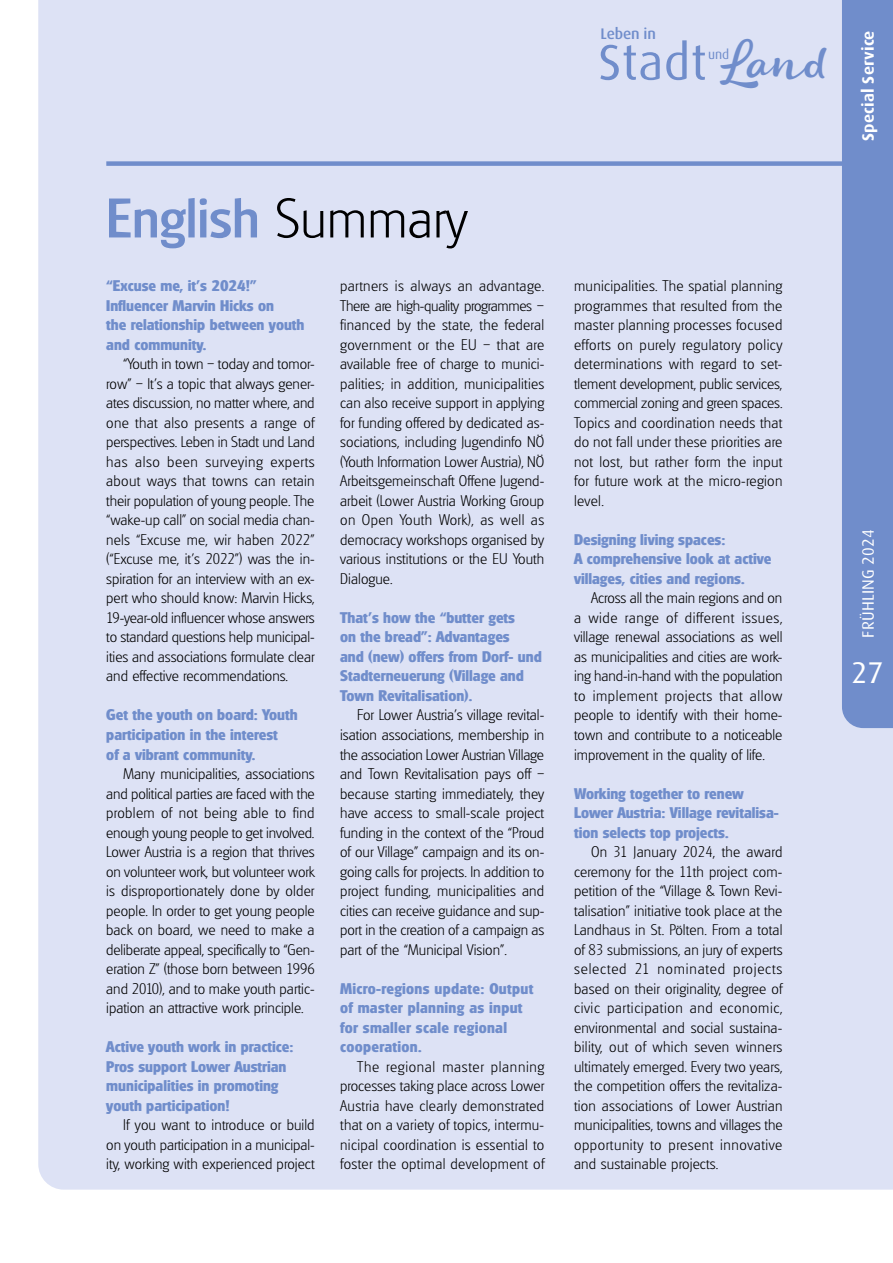
<style>
.page{position:relative;width:893px;height:1263px;background:#fff}
.page>*{position:absolute;margin:0;border:0;box-sizing:border-box;transform-origin:0 0}
.t1{font:500 54px "Glasgow";color:#708dcb}
.t2{font:50.1px "Dax Pro";letter-spacing:.01em;color:#708dcb}
.t3{font:30px "Dax Pro";color:#fff}
.t4{font:700 16.5px "Dax Pro";letter-spacing:.01em;color:#fff}
.t5{font:16.5px "Dax Pro";letter-spacing:.01em;color:#fff}
.t6{font:500 15.3px "Dax Pro";letter-spacing:-.01em;color:#708dcb}
.t7{font:200 15px/19.5px "Glasgow";letter-spacing:.005em;color:#000;text-align:justify}
.t8{font:700 15px/19.5px "Glasgow";color:#708dcb}
.t9{font:700 15px/19.5px "Glasgow";letter-spacing:.02em;color:#708dcb}
.t10{font:13.35px "Dax Pro";color:#708dcb}
.s1{font-weight:200;color:#000}
.s2{font-family:"Lifehack";font-style:italic;font-size:47.25px}
</style>
<div class="page">
<div style="left:38px;top:0;width:855px;height:1189px;background:#dde2f5"></div>
<div style="left:106px;top:161px;width:748px;height:5px;background:#708dcb"></div>
<div style="left:842px;top:0;width:51px;height:728px;background:#708dcb"></div>
<h1 class="t1" style="left:106px;top:185px;width:363px">English <span class="s1">Summary</span></h1>
<p class="t8" style="left:106px;top:276px;width:200px">“Excuse me, it’s 2024!”<br>Influencer Marvin Hicks on<br>the relationship between youth and community.</p>
<p class="t7" style="left:106px;top:354px;width:210px;text-indent:17px">“Youth in town – today and tomor&shy;row” – It’s a topic that always gener&shy;ates discussion, no matter where, and one that also presents a range of perspectives. Leben in Stadt und Land has also been surveying experts about ways that towns can retain their population of young people. The “wake-up call” on social media chan&shy;nels “Excuse me, wir haben 2022” (“Excuse me, it’s 2022”) was the in&shy;spiration for an interview with an ex&shy;pert who should know: Marvin Hicks, 19-year-old influencer whose answers to standard questions help municipal&shy;ities and associations formulate clear and effective recommendations.</p>
<p class="t8" style="left:106px;top:705px;width:193px">Get the youth on board: Youth participation in the interest<br>of a vibrant community.</p>
<p class="t7" style="left:106px;top:764px;width:210px;text-indent:17px">Many municipalities, associations and political parties are faced with the problem of not being able to find enough young people to get involved.<br>Lower Austria is a region that thrives on volunteer work, but volunteer work is disproportionately done by older people. In order to get young people back on board, we need to make a deliberate appeal, specifically to “Gen&shy;eration Z” (those born between 1996 and 2010), and to make youth partic&shy;ipation an attractive work principle.</p>
<p class="t8" style="left:106px;top:1037px;width:189px">Active youth work in practice:<br>Pros support Lower Austrian municipalities in promoting youth participation!</p>
<p class="t7" style="left:106px;top:1115px;width:210px;text-indent:17px">If you want to introduce or build on youth participation in a municipal&shy;ity, working with experienced project</p>
<p class="t7" style="left:340px;top:276px;width:206px">partners is always an advantage.<br>There are high-quality programmes – financed by the state, the federal government or the EU – that are available free of charge to munici&shy;palities; in addition, municipalities can also receive support in applying for funding offered by dedicated as&shy;sociations, including Jugendinfo NÖ (Youth Information Lower Austria), NÖ Arbeitsgemeinschaft Offene Jugend&shy;arbeit (Lower Austria Working Group on Open Youth Work), as well as democracy workshops organised by various institutions or the EU Youth Dialogue.</p>
<p class="t8" style="left:340px;top:608px;width:203px">That’s how the “butter gets<br>on the bread”: Advantages<br>and (new) offers from Dorf- und<br>Stadterneuerung (Village and<br>Town Revitalisation).</p>
<p class="t7" style="left:340px;top:705px;width:206px;text-indent:17px">For Lower Austria’s village revital&shy;isation associations, membership in the association Lower Austrian Village and Town Revitalisation pays off – because starting immediately, they have access to small-scale project funding in the context of the “Proud of our Village” campaign and its on&shy;going calls for projects. In addition to project funding, municipalities and cities can receive guidance and sup&shy;port in the creation of a campaign as part of the “Municipal Vision”.</p>
<p class="t9" style="left:340px;top:978px;width:195px">Micro-regions update: Output of master planning as input for smaller scale regional cooperation.</p>
<p class="t7" style="left:340px;top:1056px;width:206px;text-indent:17px">The regional master planning processes taking place across Lower Austria have clearly demonstrated that on a variety of topics, intermu&shy;nicipal coordination is essential to foster the optimal development of</p>
<p class="t6" style="left:600px;top:24px;width:57px">Leben in</p>
<h2 class="t2" style="left:598px;top:31px;width:232px">Stadt <span class="s2">Land</span></h2>
<p class="t10" style="left:708px;top:46px;width:22px">und</p>
<p class="t4" style="left:857px;top:141px;width:112px;rotate:-90deg">Special Service</p>
<p class="t7" style="left:574px;top:276px;width:210px">municipalities. The spatial planning programmes that resulted from the master planning processes focused efforts on purely regulatory policy determinations with regard to set&shy;tlement development, public services, commercial zoning and green spaces.<br>Topics and coordination needs that do not fall under these priorities are not lost, but rather form the input for future work at the micro-region level.</p>
<p class="t8" style="left:574px;top:530px;width:199px">Designing living spaces:<br>A comprehensive look at active villages, cities and regions.</p>
<p class="t7" style="left:574px;top:588px;width:210px;text-indent:17px">Across all the main regions and on a wide range of different issues, village renewal associations as well as municipalities and cities are work&shy;ing hand-in-hand with the population to implement projects that allow people to identify with their home&shy;town and contribute to a noticeable improvement in the quality of life.</p>
<p class="t8" style="left:574px;top:783px;width:206px">Working together to renew<br>Lower Austria: Village revitalisa&shy;tion selects top projects.</p>
<p class="t7" style="left:574px;top:842px;width:210px;text-indent:17px">On 31 January 2024, the award ceremony for the 11th project com&shy;petition of the “Village &amp; Town Revi&shy;talisation” initiative took place at the Landhaus in St. Pölten. From a total of 83 submissions, an jury of experts selected 21 nominated projects based on their originality, degree of civic participation and economic, environmental and social sustaina&shy;bility, out of which seven winners ultimately emerged. Every two years, the competition offers the revitaliza&shy;tion associations of Lower Austrian municipalities, towns and villages the opportunity to present innovative and sustainable projects.</p>
<p class="t5" style="left:858px;top:637px;width:110px;rotate:-90deg">FRÜHLING 2024</p>
<h3 class="t3" style="left:852px;top:653px;width:33px">27</h3>
</div>
